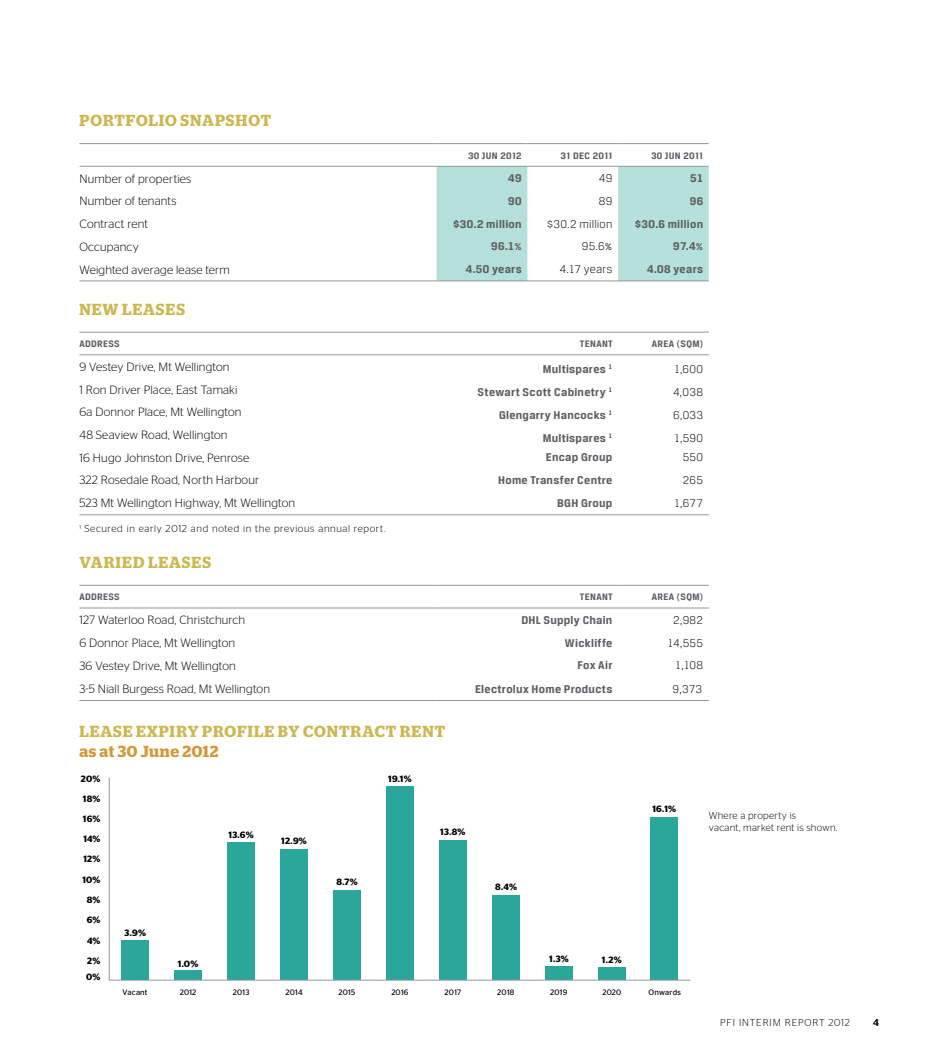
<style>
.page{position:relative;width:947px;height:1061px;background:#fff}
.page>*{position:absolute;margin:0;border:0;box-sizing:border-box;transform-origin:0 0}
.t1{font:600 16px "Stag";letter-spacing:.075em;color:#cbb852}
.t2{font:600 16px "Stag";letter-spacing:.04em;color:#d2973b}
.t3{font:300 12px "Stag Sans";letter-spacing:.015em;color:#000}
.t4{font:700 12px "Breuer Text";letter-spacing:.025em;color:#5d5e62}
.t5{font:300 12px "Breuer Text";letter-spacing:.025em;color:#000}
.t6{font:700 10px "Breuer Text";letter-spacing:.03em;color:#5d5e62}
.t7{font:300 10px "Stag Sans";letter-spacing:.06em;color:#000}
.t8{font:300 10px/12px "Stag Sans";letter-spacing:.03em;color:#000}
.t9{font:300 10px "Stag Sans";letter-spacing:.09em;color:#000}
.t10{font:500 10px "Stag Sans";color:#000}
.t11{font:600 9.2px "Stag Sans";letter-spacing:.02em;color:#000}
.t12{font:7.8px "Stag Sans";letter-spacing:.03em;color:#000}
</style>
<div class="page">
<div style="left:437px;top:167px;width:90px;height:113px;background:#b4e0d9"></div>
<div style="left:618px;top:167px;width:91px;height:113px;background:#b6e0da"></div>
<hr style="left:79px;top:143px;width:358px;height:1px;background:#939598">
<hr style="left:437px;top:143px;width:90px;height:1px;background:#939598">
<hr style="left:527px;top:143px;width:91px;height:1px;background:#939598">
<hr style="left:618px;top:143px;width:91px;height:1px;background:#939598">
<hr style="left:79px;top:166px;width:358px;height:1px;background:#939598">
<hr style="left:437px;top:166px;width:90px;height:1px;background:#939598">
<hr style="left:527px;top:166px;width:91px;height:1px;background:#939598">
<hr style="left:618px;top:166px;width:91px;height:1px;background:#939598">
<hr style="left:79px;top:280px;width:358px;height:1px;background:#939598">
<hr style="left:437px;top:280px;width:90px;height:1px;background:#939598">
<hr style="left:527px;top:280px;width:91px;height:1px;background:#939598">
<hr style="left:618px;top:280px;width:91px;height:1px;background:#939598">
<hr style="left:79px;top:331px;width:356px;height:1px;background:#939598">
<hr style="left:435px;top:331px;width:183px;height:1px;background:#939598">
<hr style="left:618px;top:331px;width:91px;height:1px;background:#939598">
<hr style="left:79px;top:354px;width:356px;height:1px;background:#939598">
<hr style="left:435px;top:354px;width:183px;height:1px;background:#939598">
<hr style="left:618px;top:354px;width:91px;height:1px;background:#939598">
<hr style="left:79px;top:514px;width:356px;height:1px;background:#939598">
<hr style="left:435px;top:514px;width:183px;height:1px;background:#939598">
<hr style="left:618px;top:514px;width:91px;height:1px;background:#939598">
<hr style="left:79px;top:584px;width:356px;height:1px;background:#939598">
<hr style="left:435px;top:584px;width:183px;height:1px;background:#939598">
<hr style="left:618px;top:584px;width:91px;height:1px;background:#939598">
<hr style="left:79px;top:607px;width:356px;height:1px;background:#939598">
<hr style="left:435px;top:607px;width:183px;height:1px;background:#939598">
<hr style="left:618px;top:607px;width:91px;height:1px;background:#939598">
<hr style="left:79px;top:699px;width:356px;height:1px;background:#939598">
<hr style="left:435px;top:699px;width:183px;height:1px;background:#939598">
<hr style="left:618px;top:699px;width:91px;height:1px;background:#939598">
<svg style="left:108px;top:777px;width:583px;height:203px"></svg>
<div style="left:121px;top:940px;width:28px;height:39px;background:#2ba69a"></div>
<h1 class="t1" style="left:80px;top:111px;width:188px">PORTFOLIO SNAPSHOT</h1>
<p class="t6" style="left:468px;top:150px;width:55px">30 Jun 2012</p>
<p class="t6" style="left:560px;top:150px;width:53px">31 Dec 2011</p>
<p class="t6" style="left:651px;top:150px;width:54px">30 Jun 2011</p>
<p class="t3" style="left:79px;top:172px;width:114px">Number of properties</p>
<p class="t4" style="left:508px;top:172px;width:15px">49</p>
<p class="t5" style="left:599px;top:172px;width:15px">49</p>
<p class="t4" style="left:690px;top:172px;width:14px">51</p>
<p class="t3" style="left:79px;top:194px;width:99px">Number of tenants</p>
<p class="t4" style="left:508px;top:194px;width:15px">90</p>
<p class="t5" style="left:599px;top:194px;width:15px">89</p>
<p class="t4" style="left:690px;top:194px;width:15px">96</p>
<p class="t3" style="left:79px;top:217px;width:70px">Contract rent</p>
<p class="t4" style="left:453px;top:217px;width:70px">$30.2 million</p>
<p class="t5" style="left:547px;top:217px;width:67px">$30.2 million</p>
<p class="t4" style="left:635px;top:217px;width:70px">$30.6 million</p>
<p class="t3" style="left:79px;top:240px;width:61px">Occupancy</p>
<p class="t4" style="left:491px;top:239px;width:32px">96.1%</p>
<p class="t5" style="left:582px;top:240px;width:32px">95.6%</p>
<p class="t4" style="left:673px;top:239px;width:31px">97.4%</p>
<p class="t3" style="left:79px;top:263px;width:152px">Weighted average lease term</p>
<p class="t4" style="left:466px;top:262px;width:57px">4.50 years</p>
<p class="t5" style="left:559px;top:263px;width:54px">4.17 years</p>
<p class="t4" style="left:647px;top:262px;width:57px">4.08 years</p>
<h1 class="t1" style="left:79px;top:300px;width:106px">NEW LEASES</h1>
<p class="t6" style="left:79px;top:338px;width:42px">Address</p>
<p class="t6" style="left:580px;top:338px;width:34px">Tenant</p>
<p class="t6" style="left:652px;top:338px;width:53px">Area (sqm)</p>
<p class="t3" style="left:79px;top:360px;width:152px">9 Vestey Drive, Mt Wellington</p>
<p class="t4" style="left:543px;top:362px;width:71px">Multispares <sup>1</sup></p>
<p class="t5" style="left:674px;top:363px;width:31px">1,600</p>
<p class="t3" style="left:79px;top:383px;width:160px">1 Ron Driver Place, East Tamaki</p>
<p class="t4" style="left:477px;top:385px;width:136px">Stewart Scott Cabinetry <sup>1</sup></p>
<p class="t5" style="left:673px;top:385px;width:31px">4,038</p>
<p class="t3" style="left:79px;top:405px;width:164px">6a Donnor Place, Mt Wellington</p>
<p class="t4" style="left:499px;top:408px;width:115px">Glengarry Hancocks <sup>1</sup></p>
<p class="t5" style="left:673px;top:408px;width:31px">6,033</p>
<p class="t3" style="left:79px;top:428px;width:150px">48 Seaview Road, Wellington</p>
<p class="t4" style="left:543px;top:431px;width:71px">Multispares <sup>1</sup></p>
<p class="t5" style="left:674px;top:431px;width:31px">1,590</p>
<p class="t3" style="left:79px;top:451px;width:171px">16 Hugo Johnston Drive, Penrose</p>
<p class="t4" style="left:546px;top:450px;width:68px">Encap Group</p>
<p class="t5" style="left:683px;top:451px;width:22px">550</p>
<p class="t3" style="left:79px;top:473px;width:181px">322 Rosedale Road, North Harbour</p>
<p class="t4" style="left:498px;top:473px;width:116px">Home Transfer Centre</p>
<p class="t5" style="left:683px;top:473px;width:22px">265</p>
<p class="t3" style="left:79px;top:496px;width:217px">523 Mt Wellington Highway, Mt Wellington</p>
<p class="t4" style="left:557px;top:496px;width:57px">BGH Group</p>
<p class="t5" style="left:674px;top:496px;width:31px">1,677</p>
<p class="t7" style="left:79px;top:523px;width:308px"><sup>1</sup> Secured in early 2012 and noted in the previous annual report.</p>
<h1 class="t1" style="left:79px;top:553px;width:132px">VARIED LEASES</h1>
<p class="t6" style="left:79px;top:591px;width:42px">Address</p>
<p class="t6" style="left:580px;top:591px;width:34px">Tenant</p>
<p class="t6" style="left:652px;top:591px;width:53px">Area (sqm)</p>
<p class="t3" style="left:79px;top:613px;width:167px">127 Waterloo Road, Christchurch</p>
<p class="t4" style="left:521px;top:613px;width:92px">DH L Supply Chain</p>
<p class="t5" style="left:673px;top:613px;width:31px">2,982</p>
<p class="t3" style="left:79px;top:636px;width:157px">6 Donnor Place, Mt Wellington</p>
<p class="t4" style="left:565px;top:635px;width:49px">Wickliffe</p>
<p class="t5" style="left:667px;top:636px;width:37px">14,555</p>
<p class="t3" style="left:79px;top:658px;width:158px">36 Vestey Drive, Mt Wellington</p>
<p class="t4" style="left:577px;top:658px;width:36px">Fox Air</p>
<p class="t5" style="left:675px;top:658px;width:30px">1,108</p>
<p class="t3" style="left:79px;top:682px;width:192px">3-5 Niall Burgess Road, Mt Wellington</p>
<p class="t4" style="left:475px;top:681px;width:139px">Electrolux Home Products</p>
<p class="t5" style="left:672px;top:682px;width:31px">9,373</p>
<h1 class="t1" style="left:80px;top:722px;width:362px">LEASE EXPIRY PROFILE BY CONTRACT RENT</h1>
<h1 class="t2" style="left:79px;top:742px;width:141px">AS AT 30 JUNE 2012</h1>
<p class="t11" style="left:81px;top:772px;width:21px">20%</p>
<p class="t11" style="left:83px;top:792px;width:19px">18%</p>
<p class="t11" style="left:83px;top:813px;width:19px">16%</p>
<p class="t11" style="left:83px;top:833px;width:19px">14%</p>
<p class="t11" style="left:83px;top:853px;width:18px">12%</p>
<p class="t11" style="left:82px;top:873px;width:20px">10%</p>
<p class="t11" style="left:87px;top:894px;width:15px">8%</p>
<p class="t11" style="left:87px;top:934px;width:15px">4%</p>
<p class="t11" style="left:87px;top:914px;width:15px">6%</p>
<p class="t11" style="left:87px;top:954px;width:15px">2%</p>
<p class="t11" style="left:86px;top:971px;width:16px">0%</p>
<p class="t11" style="left:124px;top:926px;width:23px">3.9%</p>
<p class="t12" style="left:123px;top:987px;width:27px">Vacant</p>
<p class="t11" style="left:178px;top:957px;width:22px">1.0%</p>
<p class="t11" style="left:229px;top:828px;width:27px">13.6%</p>
<p class="t11" style="left:281px;top:835px;width:27px">12.9%</p>
<p class="t11" style="left:336px;top:876px;width:23px">8.7%</p>
<p class="t11" style="left:388px;top:772px;width:25px">19.1%</p>
<p class="t11" style="left:440px;top:826px;width:27px">13.8%</p>
<p class="t11" style="left:495px;top:881px;width:23px">8.4%</p>
<p class="t11" style="left:549px;top:953px;width:21px">1.3%</p>
<p class="t11" style="left:652px;top:803px;width:25px">16.1%</p>
<p class="t11" style="left:602px;top:954px;width:21px">1.2%</p>
<p class="t12" style="left:180px;top:987px;width:18px">2012</p>
<p class="t12" style="left:233px;top:987px;width:18px">2013</p>
<p class="t12" style="left:285px;top:987px;width:19px">2014</p>
<p class="t12" style="left:339px;top:987px;width:18px">2015</p>
<p class="t12" style="left:391px;top:987px;width:19px">2016</p>
<p class="t12" style="left:445px;top:987px;width:18px">2017</p>
<p class="t12" style="left:497px;top:987px;width:19px">2018</p>
<p class="t12" style="left:550px;top:987px;width:19px">2019</p>
<p class="t12" style="left:602px;top:987px;width:21px">2020</p>
<p class="t12" style="left:648px;top:987px;width:34px">Onwards</p>
<p class="t8" style="left:709px;top:809px;width:130px">Where a property is<br>vacant, market rent is shown.</p>
<p class="t9" style="left:720px;top:1016px;width:131px">PFI i NTERIM Report 2012</p>
<p class="t10" style="left:873px;top:1016px;width:7px">4</p>
</div>
